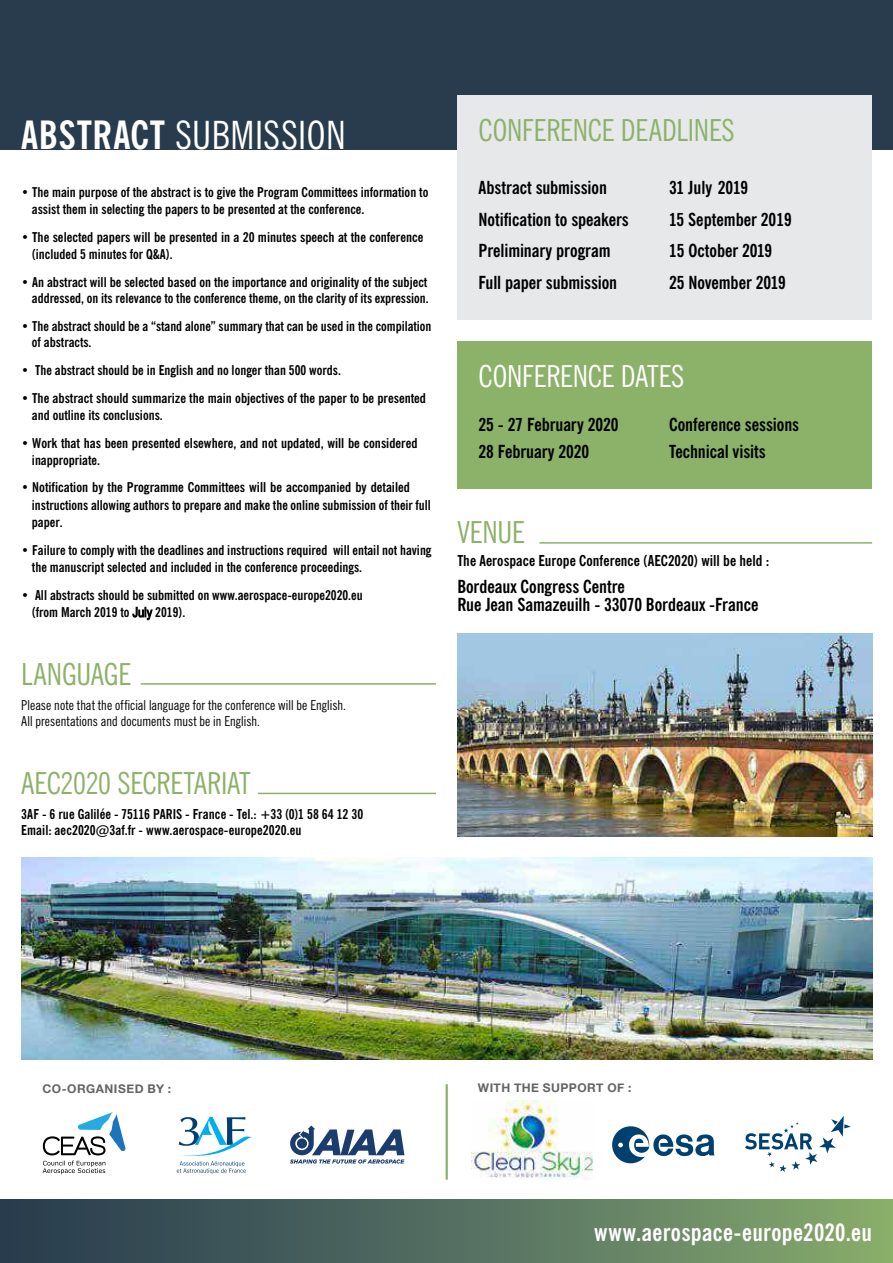
<style>
.page{position:relative;width:893px;height:1263px;background:#fff}
.page>*{position:absolute;margin:0;border:0;box-sizing:border-box;transform-origin:0 0}
.t1{font:condensed 39px "News Gothic BT";letter-spacing:.01em;color:#fff}
.t2{font:condensed 30.3px "News Gothic BT";letter-spacing:-.005em;color:#8cb169}
.t3{font:condensed 30.3px "News Gothic BT";letter-spacing:-.005em;color:#fff}
.t4{font:700 condensed 24px "News Gothic BT";letter-spacing:.015em;color:#fff}
.t5{font:700 condensed 18px/18px "News Gothic BT";letter-spacing:-.005em;color:#000}
.t6{font:700 condensed 15px "News Gothic BT";letter-spacing:.005em;color:#000}
.t7{font:condensed 13.65px/15.9px "News Gothic BT";letter-spacing:.005em;color:#000}
.t8{font:700 condensed 13.65px/15.9px "News Gothic BT";letter-spacing:.005em;color:#000}
.t9{font:700 condensed 13.5px/17.2px "News Gothic BT";color:#000}
.t10{font:700 12px "Helvetica Neue";letter-spacing:.04em;color:#636466}
.s1{font-weight:700}
.s2{font-family:"Arial Narrow";font-weight:400;font-stretch:normal}
</style>
<div class="page">
<div style="left:0;top:0;width:892px;height:149px;background:#283c4d"></div>
<div style="left:457px;top:96px;width:415px;height:224px;background:#e6e8ea"></div>
<div style="left:457px;top:341px;width:415px;height:148px;background:#8cb169"></div>
<img style="left:457px;top:633px;width:415px;height:203px">
<hr style="left:539px;top:542px;width:333px;height:2px;background:#8cb169">
<hr style="left:141px;top:683px;width:295px;height:2px;background:#8cb169">
<hr style="left:258px;top:793px;width:178px;height:1px;background:#8cb169">
<div style="left:0;top:1199px;width:892px;height:64px;background:linear-gradient(to right,#253750,#86a96e)"></div>
<svg style="left:745px;top:1116px;width:105px;height:56px"></svg>
<hr style="left:445px;top:1084px;width:3px;height:96px;background:#8cb169">
<img style="left:488px;top:1174px;width:104px;height:6px">
<svg style="left:43px;top:1112px;width:83px;height:43px"></svg>
<svg style="left:43px;top:1161px;width:62px;height:13px"></svg>
<svg style="left:177px;top:1084px;width:537px;height:90px"></svg>
<img style="left:21px;top:858px;width:851px;height:202px">
<h1 class="t1" style="left:21px;top:121px;width:326px"><span class="s1">ABSTRACT</span> SUBMISSION</h1>
<p class="t9" style="left:32px;top:185px;width:398px;text-indent:-11px">• The main purpose of the abstract is to give the Program Committees information to assist them in selecting the papers to be presented at the conference.</p>
<p class="t9" style="left:32px;top:230px;width:393px;text-indent:-11px">• The selected papers will be presented in a 20 minutes speech at the conference (included 5 minutes for Q&amp;A).</p>
<p class="t9" style="left:21px;top:275px;width:409px;line-height:16.2px;text-align:right">• An abstract will be selected based on the importance and originality of the subject addressed, on its relevance to the conference theme, on the clarity of its expression.</p>
<p class="t9" style="left:32px;top:319px;width:401px;line-height:16.2px;text-indent:-11px">• The abstract should be a “stand alone” summary that can be used in the compilation of abstracts.</p>
<p class="t9" style="left:21px;top:363px;width:321px">• The abstract should be in English and no longer than 500 words.</p>
<p class="t9" style="left:32px;top:391px;width:395px;text-indent:-11px">• The abstract should summarize the main objectives of the paper to be presented and outline its conclusions.</p>
<p class="t9" style="left:32px;top:436px;width:387px;line-height:16.2px;text-indent:-11px">• Work that has been presented elsewhere, and not updated, will be considered inappropriate.</p>
<p class="t9" style="left:32px;top:480px;width:400px;text-indent:-11px">• Notification by the Programme Committees will be accompanied by detailed instructions allowing authors to prepare and make the online submission of their full paper.</p>
<p class="t9" style="left:32px;top:542px;width:401px;text-indent:-11px">• Failure to comply with the deadlines and instructions required will entail not having the manuscript selected and included in the conference proceedings.</p>
<p class="t9" style="left:32px;top:588px;width:332px;text-indent:-11px">• All abstracts should be submitted on www.aerospace-europe2020.eu (from March 2019 to <span class="s2">July</span> 2019).</p>
<h2 class="t2" style="left:21px;top:663px;width:111px">LANGUAGE</h2>
<p class="t7" style="left:21px;top:698px;width:326px">Please note that the official language for the conference will be English.<br>All presentations and documents must be in English.</p>
<h2 class="t2" style="left:21px;top:773px;width:231px">AEC2020 SECRETARIAT</h2>
<p class="t8" style="left:21px;top:807px;width:343px">3AF - 6 rue Galilée - 75116 PARIS - France - Tel.: +33 (0)1 58 64 12 30<br>Email: aec2020@3af.fr - www.aerospace-europe2020.eu</p>
<h2 class="t2" style="left:478px;top:119px;width:258px">CONFERENCE DEADLINES</h2>
<h3 class="t5" style="left:478px;top:180px;width:130px">Abstract submission</h3>
<h3 class="t5" style="left:669px;top:180px;width:80px">31 July 2019</h3>
<h3 class="t5" style="left:478px;top:212px;width:152px">Notification to speakers</h3>
<h3 class="t5" style="left:669px;top:212px;width:124px">15 September 2019</h3>
<h3 class="t5" style="left:478px;top:243px;width:133px">Preliminary program</h3>
<h3 class="t5" style="left:669px;top:243px;width:105px">15 October 2019</h3>
<h3 class="t5" style="left:478px;top:275px;width:140px">Full paper submission</h3>
<h3 class="t5" style="left:669px;top:275px;width:118px">25 November 2019</h3>
<h2 class="t3" style="left:478px;top:365px;width:207px">CONFERENCE DATES</h2>
<h3 class="t5" style="left:478px;top:417px;width:141px">25 - 27 February 2020</h3>
<h3 class="t5" style="left:669px;top:417px;width:131px">Conference sessions</h3>
<h3 class="t5" style="left:478px;top:444px;width:112px">28 February 2020</h3>
<h3 class="t5" style="left:669px;top:444px;width:98px">Technical visits</h3>
<h2 class="t2" style="left:457px;top:521px;width:69px">VENUE</h2>
<p class="t6" style="left:457px;top:555px;width:313px">The Aerospace Europe Conference (AEC2020) will be held :</p>
<h3 class="t5" style="left:457px;top:579px;width:302px">Bordeaux Congress Centre<br>Rue Jean Samazeuilh - 33070 Bordeaux -France</h3>
<p class="t10" style="left:42px;top:1081px;width:130px">CO-ORGANISED BY :</p>
<p class="t10" style="left:478px;top:1081px;width:155px">WITH THE SUPPORT OF :</p>
<h3 class="t4" style="left:594px;top:1223px;width:279px">www.aerospace-europe2020.eu</h3>
</div>
